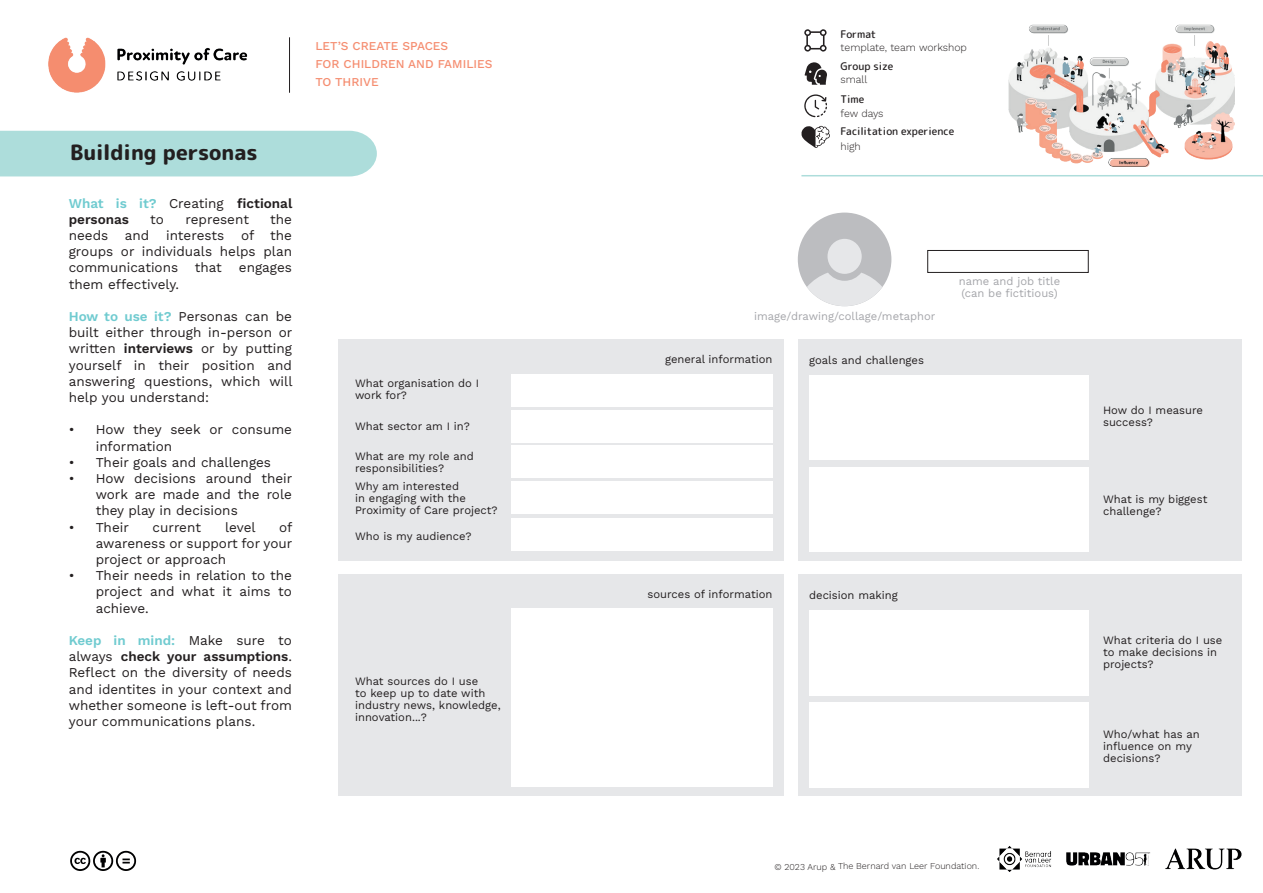
<style>
.page{position:relative;width:1263px;height:893px;background:#fff}
.page>*{position:absolute;margin:0;border:0;box-sizing:border-box;transform-origin:0 0}
.t1{font:800 21px "Rounded Mplus 1 c";color:#231f20}
.t2{font:13.5px/16.2px "Work Sans";color:#231f20;text-align:justify}
.t3{font:600 13.5px/16.2px "Work Sans";color:#231f20}
.t4{font:500 12px/18px "Work Sans";color:#f58d70}
.t5{font:11.25px/12px "Work Sans";color:#231f20}
.t6{font:11.25px/12px "Work Sans";color:#a5a6aa}
.t7{font:500 10.5px "Rounded Mplus 1 c";color:#231f20}
.t8{font:300 10.5px "Work Sans";color:#231f20}
.t9{font:300 9px "Work Sans";letter-spacing:-.005em;color:#231f20}
.s1{color:#70cbd0}
.s2{font-weight:400}
.s3{font-weight:600;color:#70cbd0}
.s4{font-weight:600}
</style>
<div class="page">
<div style="left:0;top:131px;width:377px;height:45px;background:#addddb"></div>
<img style="left:48px;top:37px;width:200px;height:56px">
<svg style="left:804px;top:94px;width:23px;height:23px"></svg>
<svg style="left:805px;top:62px;width:22px;height:23px"></svg>
<svg style="left:801px;top:126px;width:29px;height:22px"></svg>
<svg style="left:804px;top:29px;width:22px;height:23px"></svg>
<hr style="left:289px;top:37px;width:1px;height:56px;background:#231f20">
<hr style="left:801px;top:175px;width:462px;height:1px;background:#addddb">
<svg style="left:70px;top:851px;width:66px;height:20px"></svg>
<img style="left:997px;top:846px;width:245px;height:26px">
<div style="left:338px;top:339px;width:446px;height:222px;background:#e6e7e9"></div>
<div style="left:798px;top:339px;width:443px;height:222px;background:#e6e7e9"></div>
<div style="left:338px;top:574px;width:446px;height:222px;background:#e6e7e9"></div>
<div style="left:798px;top:574px;width:443px;height:222px;background:#e6e7e9"></div>
<div style="left:798px;top:213px;width:93px;height:93px;background:#bcbdc0;border-radius:50%"></div>
<svg style="left:807px;top:273px;width:75px;height:33px"></svg>
<div style="left:827px;top:239px;width:35px;height:35px;background:#e6e7e9;border-radius:50%"></div>
<div style="left:927px;top:250px;width:161px;height:23px;border:1px solid #231f20"></div>
<div style="left:511px;top:481px;width:261px;height:33px;background:#fff"></div>
<div style="left:511px;top:518px;width:261px;height:33px;background:#fff"></div>
<div style="left:511px;top:609px;width:261px;height:178px;background:#fff"></div>
<div style="left:511px;top:410px;width:261px;height:33px;background:#fff"></div>
<div style="left:809px;top:467px;width:279px;height:85px;background:#fff"></div>
<div style="left:809px;top:703px;width:279px;height:85px;background:#fff"></div>
<div style="left:511px;top:445px;width:261px;height:33px;background:#fff"></div>
<div style="left:511px;top:374px;width:261px;height:33px;background:#fff"></div>
<div style="left:809px;top:375px;width:279px;height:85px;background:#fff"></div>
<div style="left:809px;top:610px;width:279px;height:85px;background:#fff"></div>
<img style="left:1008px;top:24px;width:226px;height:143px">
<h1 class="t1" style="left:70px;top:138px;width:189px">Building personas</h1>
<p class="t3" style="left:69px;top:194px;width:225px"><span class="s1">What is it?</span> <span class="s2">Creating</span> fictional personas</p>
<p class="t2" style="left:69px;top:210px;width:225px;text-indent:201px">the needs and interests of the groups or individuals helps plan communications that</p>
<p class="t2" style="left:150px;top:210px;width:15px">to</p>
<p class="t2" style="left:186px;top:210px;width:65px">represent</p>
<p class="t2" style="left:239px;top:259px;width:55px">engages</p>
<p class="t2" style="left:69px;top:275px;width:112px">them effectively.</p>
<p class="t2" style="left:69px;top:308px;width:225px"><span class="s3">How to use it?</span> Personas can be built either through in-person or written <span class="s4">interviews</span> or by putting yourself in their position and answering questions, which will help you understand:</p>
<p class="t2" style="left:96px;top:421px;width:198px;text-indent:-27px">• How they seek or consume information</p>
<p class="t2" style="left:69px;top:453px;width:204px">• Their goals and challenges</p>
<p class="t2" style="left:96px;top:470px;width:198px;text-indent:-27px">• How decisions around their work are made and the role they play in decisions</p>
<p class="t2" style="left:69px;top:518px;width:62px">• Their</p>
<p class="t2" style="left:153px;top:518px;width:50px">current</p>
<p class="t2" style="left:225px;top:518px;width:32px">level</p>
<p class="t2" style="left:96px;top:518px;width:198px;text-indent:183px">of awareness or support for your project or approach</p>
<p class="t2" style="left:96px;top:567px;width:198px;text-indent:-27px">• Their needs in relation to the project and what it aims to achieve.</p>
<p class="t2" style="left:69px;top:632px;width:225px"><span class="s3">Keep in mind:</span> Make sure to always <span class="s4">check your assumptions</span>.<br>Reflect on the diversity of needs and identites in your context and whether someone is left-out from your communications plans.</p>
<p class="t4" style="left:315px;top:37px;width:179px">LET’S CREATE SPACES<br>FOR CHILDREN AND FAMILIES<br>TO THRIVE</p>
<p class="t5" style="left:355px;top:377px;width:126px">What organisation do I work for?</p>
<p class="t7" style="left:840px;top:27px;width:37px">Format</p>
<p class="t8" style="left:840px;top:40px;width:128px">template, team workshop</p>
<p class="t8" style="left:840px;top:72px;width:28px">small</p>
<p class="t8" style="left:840px;top:105px;width:45px">few days</p>
<p class="t8" style="left:840px;top:139px;width:22px">high</p>
<p class="t7" style="left:840px;top:59px;width:54px">Group size</p>
<p class="t7" style="left:840px;top:92px;width:25px">Time</p>
<p class="t7" style="left:840px;top:124px;width:115px">Facilitation experience</p>
<p class="t6" style="left:754px;top:309px;width:183px">image/drawing/collage/metaphor</p>
<p class="t5" style="left:665px;top:353px;width:109px">general information</p>
<p class="t5" style="left:809px;top:354px;width:116px">goals and challenges</p>
<p class="t6" style="left:959px;top:275px;width:103px">name and job title (can be fictitious)</p>
<p class="t5" style="left:1103px;top:404px;width:101px">How do I measure</p>
<p class="t5" style="left:355px;top:419px;width:116px">What sector am I in?</p>
<p class="t5" style="left:1103px;top:416px;width:51px">success?</p>
<p class="t5" style="left:355px;top:449px;width:120px">What are my role and responsibilities?</p>
<p class="t5" style="left:355px;top:480px;width:144px">Why am interested<br>in engaging with the<br>Proximity of Care project?</p>
<p class="t5" style="left:355px;top:530px;width:118px">Who is my audience?</p>
<p class="t5" style="left:355px;top:674px;width:147px">What sources do I use<br>to keep up to date with industry news, knowledge, innovation...?</p>
<p class="t5" style="left:648px;top:588px;width:126px">sources of information</p>
<p class="t5" style="left:809px;top:589px;width:90px">decision making</p>
<p class="t5" style="left:1103px;top:492px;width:106px">What is my biggest challenge?</p>
<p class="t5" style="left:1103px;top:634px;width:121px">What criteria do I use to make decisions in projects?</p>
<p class="t5" style="left:1103px;top:727px;width:98px">Who/what has an influence on my decisions?</p>
<p class="t9" style="left:774px;top:859px;width:206px">© 2023 Arup &amp; The Bernard van Leer Foundation.</p>
</div>
